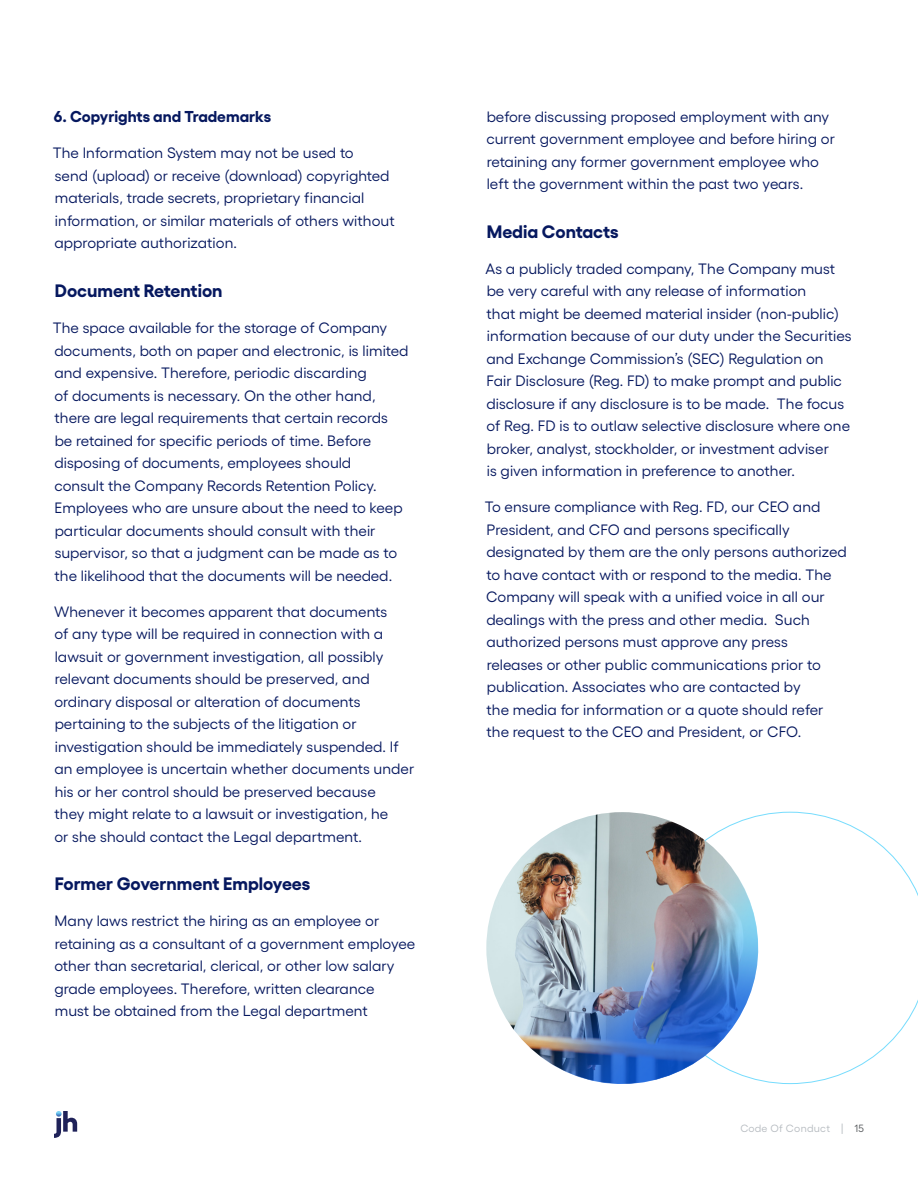
<style>
.page{position:relative;width:918px;height:1188px;background:#fff}
.page>*{position:absolute;margin:0;border:0;box-sizing:border-box;transform-origin:0 0}
.Paragraph_Subheading{font:700 18px "Gellix";color:#06185f}
.List_Heading{font:700 15.75px "Gellix";color:#06185f}
.Body_Text{font:15px/22.5px "Gellix";letter-spacing:.005em;color:#06185f}
.t1{font:10.5px "Gellix";letter-spacing:.025em;color:#b6bbc0}
.s1{color:#575a5d}
</style>
<div class="page">
<svg style="left:54px;top:1111px;width:23px;height:27px"></svg>
<svg style="left:777px;top:812px;width:141px;height:272px"></svg>
<img style="left:486px;top:812px;width:291px;height:272px">
<p class="List_Heading" style="left:54px;top:104px;width:219px">6. Copyrights and Trademarks</p>
<p class="Body_Text" style="left:53px;top:140px;width:343px">The Information System may not be used to<br>send (upload) or receive (download) copyrighted materials, trade secrets, proprietary financial information, or similar materials of others without appropriate authorization.</p>
<p class="Paragraph_Subheading" style="left:55px;top:276px;width:169px">Document Retention</p>
<p class="Body_Text" style="left:53px;top:315px;width:357px">The space available for the storage of Company documents, both on paper and electronic, is limited and expensive. Therefore, periodic discarding<br>of documents is necessary. On the other hand, there are legal requirements that certain records<br>be retained for specific periods of time. Before disposing of documents, employees should<br>consult the Company Records Retention Policy.<br>Employees who are unsure about the need to keep particular documents should consult with their supervisor, so that a judgment can be made as to the likelihood that the documents will be needed.</p>
<p class="Body_Text" style="left:54px;top:599px;width:362px">Whenever it becomes apparent that documents<br>of any type will be required in connection with a lawsuit or government investigation, all possibly relevant documents should be preserved, and ordinary disposal or alteration of documents pertaining to the subjects of the litigation or investigation should be immediately suspended. If an employee is uncertain whether documents under his or her control should be preserved because<br>they might relate to a lawsuit or investigation, he<br>or she should contact the Legal department.</p>
<p class="Paragraph_Subheading" style="left:55px;top:869px;width:257px">Former Government Employees</p>
<p class="Body_Text" style="left:54px;top:908px;width:363px">Many laws restrict the hiring as an employee or retaining as a consultant of a government employee other than secretarial, clerical, or other low salary grade employees. Therefore, written clearance<br>must be obtained from the Legal department</p>
<p class="Body_Text" style="left:486px;top:104px;width:350px">before discussing proposed employment with any current government employee and before hiring or retaining any former government employee who left the government within the past two years.</p>
<p class="Paragraph_Subheading" style="left:487px;top:217px;width:133px">Media Contacts</p>
<p class="Body_Text" style="left:485px;top:256px;width:368px">As a publicly traded company, The Company must be very careful with any release of information<br>that might be deemed material insider (non-public) information because of our duty under the Securities and Exchange Commission’s (SEC) Regulation on<br>Fair Disclosure (Reg. FD) to make prompt and public disclosure if any disclosure is to be made. The focus of Reg. FD is to outlaw selective disclosure where one broker, analyst, stockholder, or investment adviser<br>is given information in preference to another.</p>
<p class="Body_Text" style="left:485px;top:494px;width:364px">To ensure compliance with Reg. FD, our CEO and President, and CFO and persons specifically designated by them are the only persons authorized to have contact with or respond to the media. The Company will speak with a unified voice in all our dealings with the press and other media. Such authorized persons must approve any press<br>releases or other public communications prior to publication. Associates who are contacted by<br>the media for information or a quote should refer the request to the CEO and President, or CFO.</p>
<p class="t1" style="left:740px;top:1120px;width:125px">Code Of Conduct | <span class="s1">15</span></p>
</div>
